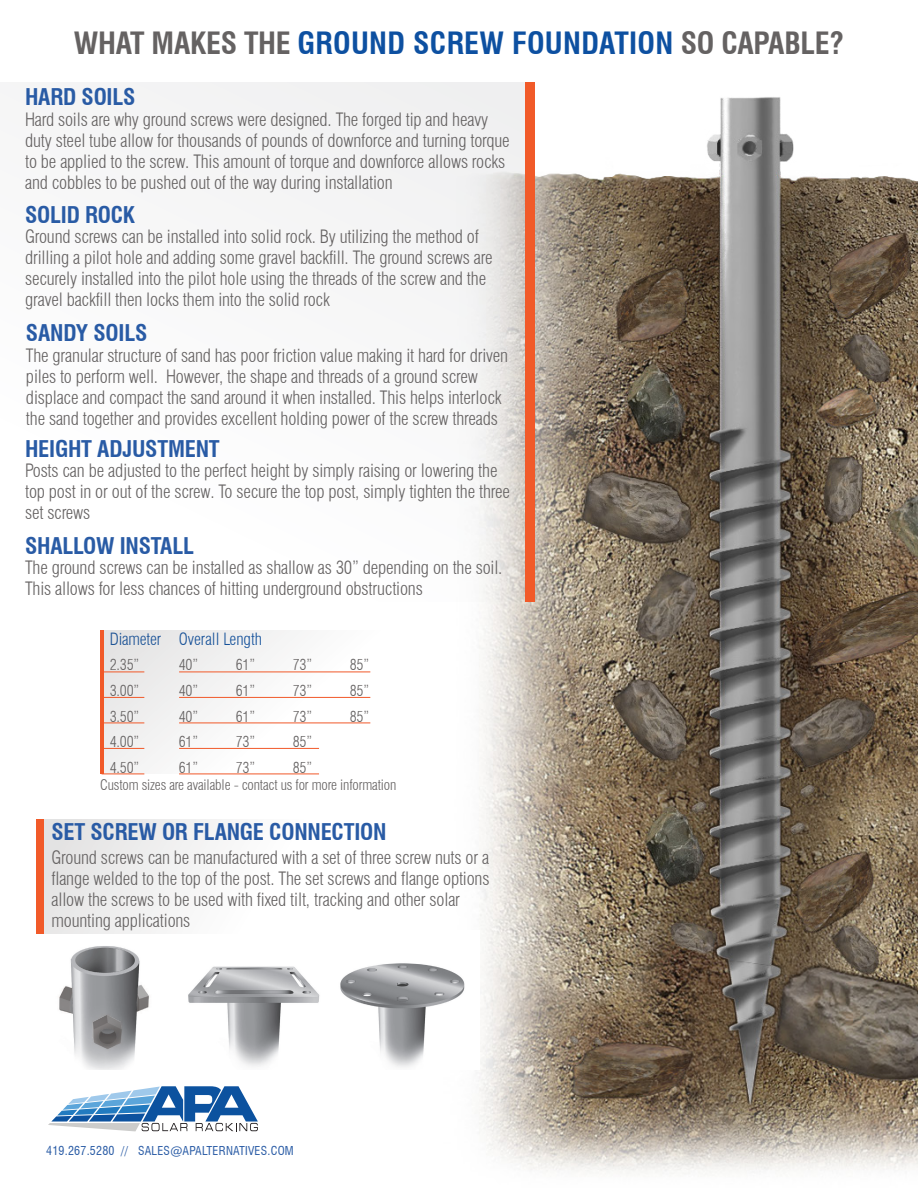
<style>
.page{position:relative;width:918px;height:1188px;background:#fff}
.page>*{position:absolute;margin:0;border:0;box-sizing:border-box;transform-origin:0 0}
.t1{font:700 condensed 30px "Swiss 721 BT";color:#656262}
.t2{font:700 condensed 22.5px "Swiss 721 BT";letter-spacing:-.01em;color:#295ba5}
.t3{font:300 condensed 18px/21px "Swiss 721 BT";letter-spacing:-.01em;color:#656262}
.t4{font:300 condensed 16.5px "Swiss 721 BT";color:#0d50a1}
.t5{font:300 condensed 15px "Swiss 721 BT";letter-spacing:-.01em;color:#656262}
.t6{font:300 condensed 14.25px "Swiss 721 BT";letter-spacing:-.01em;color:#656262}
.t7{font:condensed 12px "Swiss 721 BT";letter-spacing:.02em;color:#295ba5}
.s1{color:#0d50a1}
</style>
<div class="page">
<img style="left:233px;top:97px;width:685px;height:1077px">
<img style="left:59px;top:946px;width:90px;height:124px">
<img style="left:188px;top:931px;width:291px;height:138px">
<div style="left:44px;top:819px;width:427px;height:114px;background:linear-gradient(to right,#e9e9e9,#fff)"></div>
<svg style="left:48px;top:1086px;width:210px;height:45px"></svg>
<div style="left:36px;top:819px;width:8px;height:114px;background:#f15a29"></div>
<div style="left:0;top:82px;width:535px;height:520px;background:#f8f8f9"></div>
<div style="left:526px;top:243px;width:9px;height:86px;background:#f15a29"></div>
<div style="left:526px;top:321px;width:9px;height:157px;background:#f15a29"></div>
<div style="left:526px;top:165px;width:9px;height:87px;background:#f15a29"></div>
<div style="left:526px;top:82px;width:9px;height:87px;background:#f15a29"></div>
<div style="left:526px;top:478px;width:9px;height:124px;background:#f15a29"></div>
<hr style="left:100px;top:631px;width:4px;height:143px;background:#f15a29">
<div style="left:104px;top:631px;width:283px;height:143px;background:linear-gradient(to right,#ebe9e9,#fff)"></div>
<hr style="left:179px;top:672px;width:191px;height:1px;background:#f15929">
<hr style="left:179px;top:697px;width:191px;height:1px;background:#f15929">
<hr style="left:179px;top:723px;width:191px;height:1px;background:#f15929">
<hr style="left:179px;top:748px;width:140px;height:1px;background:#f15929">
<hr style="left:102px;top:672px;width:42px;height:1px;background:#f15929">
<hr style="left:102px;top:723px;width:42px;height:1px;background:#f15929">
<hr style="left:102px;top:748px;width:42px;height:1px;background:#f15929">
<hr style="left:102px;top:697px;width:42px;height:1px;background:#f15929">
<hr style="left:179px;top:774px;width:140px;height:1px;background:#f15929">
<hr style="left:102px;top:774px;width:42px;height:1px;background:#f15929">
<p class="t1" style="left:74px;top:25px;width:772px">WHAT MAKES THE <span class="s1">GROUND SCREW FOUNDATION</span> SO CAPABLE?</p>
<p class="t2" style="left:25px;top:84px;width:112px">HARD SOILS</p>
<p class="t3" style="left:25px;top:109px;width:486px">Hard soils are why ground screws were designed. The forged tip and heavy duty steel tube allow for thousands of pounds of downforce and turning torque to be applied to the screw. This amount of torque and downforce allows rocks and cobbles to be pushed out of the way during installation</p>
<p class="t2" style="left:25px;top:201px;width:112px">SOLID ROCK</p>
<p class="t3" style="left:25px;top:226px;width:469px">Ground screws can be installed into solid rock. By utilizing the method of drilling a pilot hole and adding some gravel backfill. The ground screws are securely installed into the pilot hole using the threads of the screw and the gravel backfill then locks them into the solid rock</p>
<p class="t2" style="left:26px;top:320px;width:123px">SANDY SOILS</p>
<p class="t3" style="left:26px;top:345px;width:484px">The granular structure of sand has poor friction value making it hard for driven piles to perform well. However, the shape and threads of a ground screw displace and compact the sand around it when installed. This helps interlock the sand together and provides excellent holding power of the screw threads</p>
<p class="t2" style="left:25px;top:435px;width:196px">HEIGHT ADJUSTMENT</p>
<p class="t3" style="left:25px;top:460px;width:486px">Posts can be adjusted to the perfect height by simply raising or lowering the top post in or out of the screw. To secure the top post, simply tighten the three set screws</p>
<p class="t2" style="left:25px;top:532px;width:171px">SHALLOW INSTALL</p>
<p class="t3" style="left:25px;top:557px;width:479px">The ground screws can be installed as shallow as 30” depending on the soil.<br>This allows for less chances of hitting underground obstructions</p>
<p class="t4" style="left:110px;top:629px;width:53px">Diameter</p>
<p class="t4" style="left:179px;top:629px;width:85px">Overall Length</p>
<p class="t5" style="left:110px;top:656px;width:31px">2.35”</p>
<p class="t5" style="left:179px;top:656px;width:21px">40”</p>
<p class="t5" style="left:236px;top:656px;width:21px">61”</p>
<p class="t5" style="left:293px;top:656px;width:21px">73”</p>
<p class="t5" style="left:350px;top:656px;width:21px">85”</p>
<p class="t5" style="left:110px;top:682px;width:31px">3.00”</p>
<p class="t5" style="left:179px;top:682px;width:21px">40”</p>
<p class="t5" style="left:236px;top:682px;width:21px">61”</p>
<p class="t5" style="left:293px;top:682px;width:21px">73”</p>
<p class="t5" style="left:350px;top:682px;width:21px">85”</p>
<p class="t5" style="left:110px;top:707px;width:31px">3.50”</p>
<p class="t5" style="left:179px;top:707px;width:21px">40”</p>
<p class="t5" style="left:236px;top:707px;width:21px">61”</p>
<p class="t5" style="left:293px;top:707px;width:21px">73”</p>
<p class="t5" style="left:350px;top:707px;width:21px">85”</p>
<p class="t5" style="left:110px;top:733px;width:31px">4.00”</p>
<p class="t5" style="left:179px;top:733px;width:21px">61”</p>
<p class="t5" style="left:236px;top:733px;width:21px">73”</p>
<p class="t5" style="left:293px;top:733px;width:21px">85”</p>
<p class="t5" style="left:110px;top:758px;width:31px">4.50”</p>
<p class="t5" style="left:179px;top:758px;width:21px">61”</p>
<p class="t5" style="left:236px;top:758px;width:21px">73”</p>
<p class="t5" style="left:293px;top:758px;width:21px">85”</p>
<p class="t6" style="left:100px;top:776px;width:298px">Custom sizes are available - contact us for more information</p>
<p class="t2" style="left:51px;top:819px;width:337px">SET SCREW OR FLANGE CONNECTION</p>
<p class="t3" style="left:51px;top:847px;width:439px">Ground screws can be manufactured with a set of three screw nuts or a flange welded to the top of the post. The set screws and flange options allow the screws to be used with fixed tilt, tracking and other solar mounting applications</p>
<p class="t7" style="left:46px;top:1143px;width:249px">419.267.5280 // SALES@APALTERNATIVES.COM</p>
</div>
